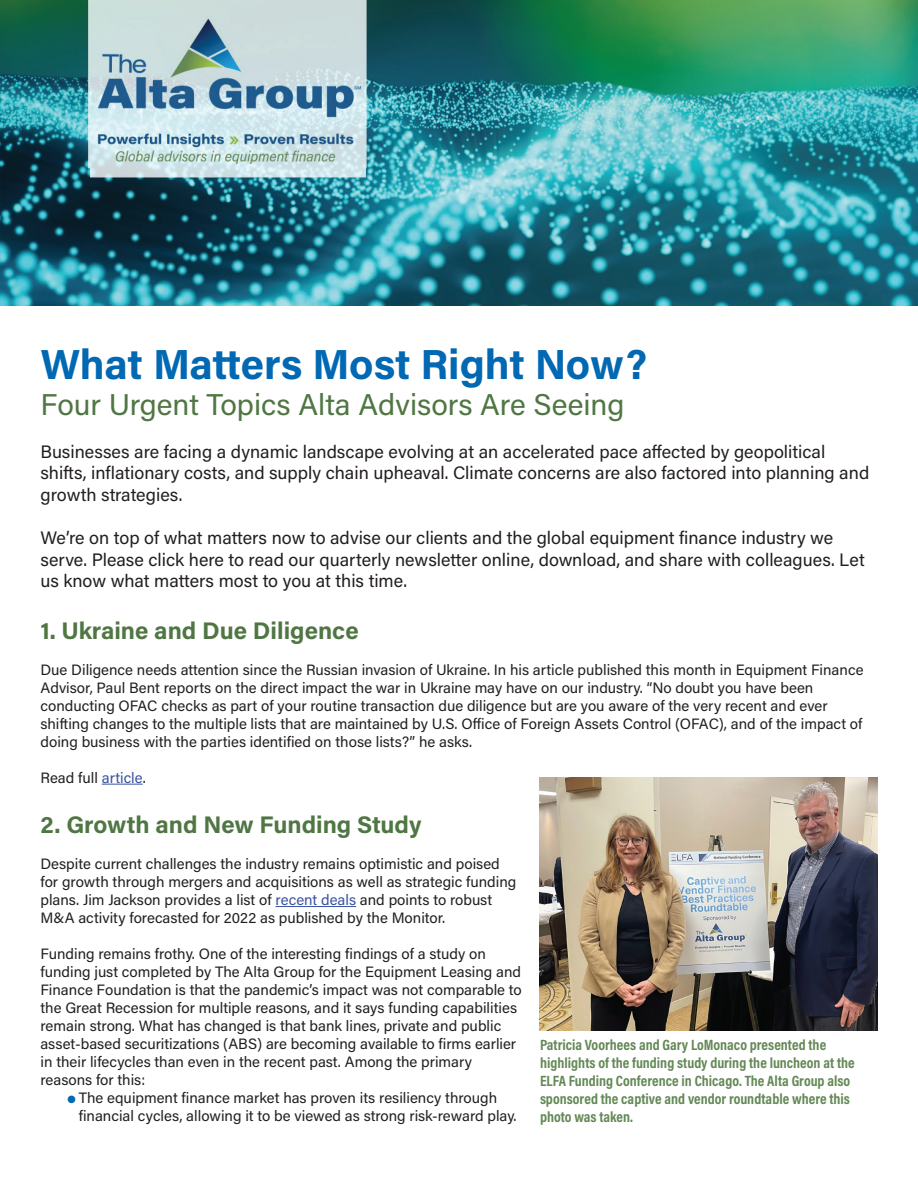
<style>
.page{position:relative;width:918px;height:1188px;background:#fff}
.page>*{position:absolute;margin:0;border:0;box-sizing:border-box;transform-origin:0 0}
.t1{font:700 42px "Acumin Pro";letter-spacing:-.01em;color:#0168b3}
.t2{font:30px "Acumin Pro";color:#4f7643}
.t3{font:700 24px "Acumin Pro";color:#4f7643}
.t4{font:18px/21.6px "Acumin Pro";color:#231f20}
.t5{font:15px/18px "Acumin Pro";color:#231f20}
.t6{font:700 15px/18px "Acumin Pro Cond";color:#638856}
.s1{color:#3853a3}
.s2{color:#0168b3}
</style>
<div class="page">
<img style="left:0;top:0;width:918px;height:306px">
<hr style="left:102px;top:784px;width:41px;height:1px;background:#3853a3">
<hr style="left:276px;top:906px;width:80px;height:1px;background:#3853a3">
<img style="left:540px;top:778px;width:338px;height:252px">
<h1 class="t1" style="left:40px;top:334px;width:608px">What Matters Most Right Now?</h1>
<h2 class="t2" style="left:40px;top:383px;width:586px">Four Urgent Topics Alta Advisors Are Seeing</h2>
<p class="t4" style="left:40px;top:440px;width:830px">Businesses are facing a dynamic landscape evolving at an accelerated pace affected by geopolitical shifts, inflationary costs, and supply chain upheaval. Climate concerns are also factored into planning and growth strategies.</p>
<p class="t4" style="left:40px;top:526px;width:826px">We’re on top of what matters now to advise our clients and the global equipment finance industry we serve. Please click here to read our quarterly newsletter online, download, and share with colleagues. Let us know what matters most to you at this time.</p>
<h3 class="t3" style="left:40px;top:613px;width:320px">1. Ukraine and Due Diligence</h3>
<p class="t5" style="left:40px;top:660px;width:825px">Due Diligence needs attention since the Russian invasion of Ukraine. In his article published this month in Equipment Finance Advisor, Paul Bent reports on the direct impact the war in Ukraine may have on our industry. “No doubt you have been conducting OFAC checks as part of your routine transaction due diligence but are you aware of the very recent and ever shifting changes to the multiple lists that are maintained by U.S. Office of Foreign Assets Control (OFAC), and of the impact of doing business with the parties identified on those lists?” he asks.</p>
<p class="t5" style="left:40px;top:768px;width:107px">Read full <span class="s1">article</span>.</p>
<h3 class="t3" style="left:40px;top:808px;width:383px">2. Growth and New Funding Study</h3>
<p class="t5" style="left:40px;top:854px;width:477px">Despite current challenges the industry remains optimistic and poised for growth through mergers and acquisitions as well as strategic funding plans. Jim Jackson provides a list of <span class="s1">recent deals</span> and points to robust M&amp;A activity forecasted for 2022 as published by the Monitor.</p>
<p class="t5" style="left:40px;top:944px;width:483px">Funding remains frothy. One of the interesting findings of a study on funding just completed by The Alta Group for the Equipment Leasing and Finance Foundation is that the pandemic’s impact was not comparable to the Great Recession for multiple reasons, and it says funding capabilities remain strong. What has changed is that bank lines, private and public asset-based securitizations (ABS) are becoming available to firms earlier in their lifecycles than even in the recent past. Among the primary reasons for this:</p>
<p class="t5" style="left:79px;top:1088px;width:439px;text-indent:-11px"><span class="s2">●</span> The equipment finance market has proven its resiliency through financial cycles, allowing it to be viewed as strong risk-reward play.</p>
<p class="t6" style="left:540px;top:1036px;width:316px">Patricia Voorhees and Gary LoMonaco presented the highlights of the funding study during the luncheon at the ELFA Funding Conference in Chicago. The Alta Group also sponsored the captive and vendor roundtable where this photo was taken.</p>
</div>
